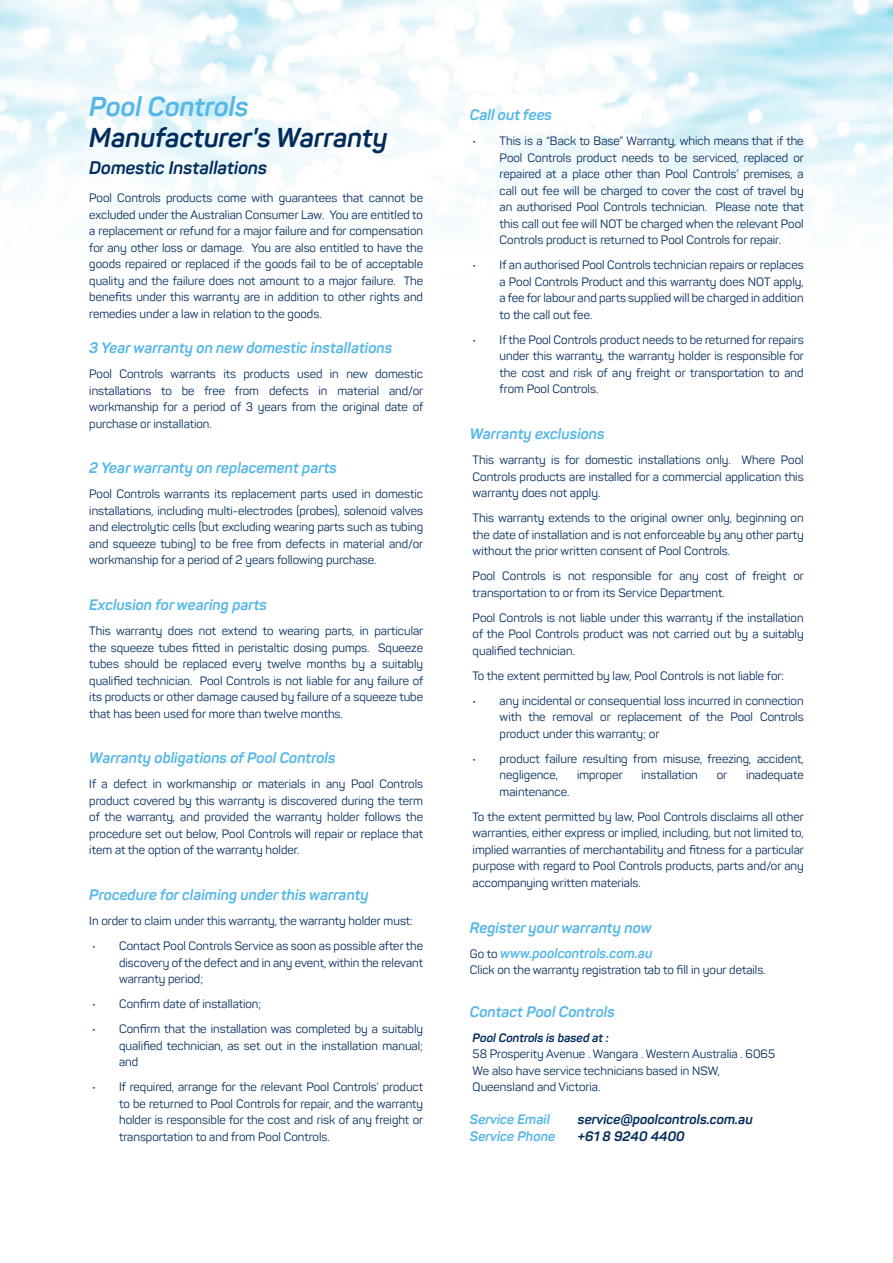
<style>
.page{position:relative;width:893px;height:1263px;background:#fff}
.page>*{position:absolute;margin:0;border:0;box-sizing:border-box;transform-origin:0 0}
.t1{font:italic 700 27px/31.5px "Panton";color:#002b5c}
.t2{font:italic 700 18px "Panton";color:#002b5c}
.t3{font:italic 700 15px "Panton";color:#56b7e7}
.t4{font:italic 700 13.5px "Panton";color:#56b7e7}
.t5{font:italic 700 13.5px "Panton";color:#002b5c}
.t6{font:12px/16.5px "Panton";color:#002b5c;text-align:justify}
.s1{color:#56b7e7}
.s2{font-weight:400;font-style:normal;font-size:12px;color:#002b5c}
.s3{font-weight:700;font-style:italic}
</style>
<div class="page">
<img style="left:0;top:0;width:893px;height:227px">
<p class="t1" style="left:89px;top:90px;width:300px"><span class="s1">Pool Controls<br></span>Manufacturer’s Warranty</p>
<p class="t2" style="left:89px;top:156px;width:179px">Domestic Installations</p>
<p class="t6" style="left:89px;top:190px;width:335px">Pool Controls products come with guarantees that cannot be excluded under the Australian Consumer Law. You are entitled to a replacement or refund for a major failure and for compensation for any other loss or damage. You are also entitled to have the goods repaired or replaced if the goods fail to be of acceptable quality and the failure does not amount to a major failure. The benefits under this warranty are in addition to other rights and remedies under a law in relation to the goods.</p>
<p class="t3" style="left:89px;top:338px;width:304px">3 Year warranty on new domestic installations</p>
<p class="t6" style="left:89px;top:366px;width:336px">Pool Controls warrants its products used in new domestic installations to be free from defects in material and/or workmanship for a period of 3 years from the original date of purchase or installation.</p>
<p class="t3" style="left:89px;top:459px;width:249px">2 Year warranty on replacement parts</p>
<p class="t6" style="left:89px;top:486px;width:336px">Pool Controls warrants its replacement parts used in domestic installations, including multi-electrodes (probes), solenoid valves and electrolytic cells (but excluding wearing parts such as tubing and squeeze tubing) to be free from defects in material and/or workmanship for a period of 2 years following purchase.</p>
<p class="t3" style="left:89px;top:595px;width:179px">Exclusion for wearing parts</p>
<p class="t6" style="left:89px;top:623px;width:336px">This warranty does not extend to wearing parts, in particular the squeeze tubes fitted in peristaltic dosing pumps. Squeeze tubes should be replaced every twelve months by a suitably qualified technician. Pool Controls is not liable for any failure of its products or other damage caused by failure of a squeeze tube that has been used for more than twelve months.</p>
<p class="t3" style="left:89px;top:749px;width:248px">Warranty obligations of Pool Controls</p>
<p class="t6" style="left:89px;top:776px;width:335px">If a defect in workmanship or materials in any Pool Controls product covered by this warranty is discovered during the term of the warranty, and provided the warranty holder follows the procedure set out below, Pool Controls will repair or replace that item at the option of the warranty holder.</p>
<p class="t3" style="left:89px;top:885px;width:281px">Procedure for claiming under this warranty</p>
<p class="t6" style="left:89px;top:913px;width:325px">In order to claim under this warranty, the warranty holder must:</p>
<p class="t6" style="left:119px;top:938px;width:306px;text-indent:-27px">• Contact Pool Controls Service as soon as possible after the discovery of the defect and in any event, within the relevant warranty period;</p>
<p class="t6" style="left:92px;top:996px;width:171px">• Confirm date of installation;</p>
<p class="t6" style="left:119px;top:1021px;width:306px;text-indent:-27px">• Confirm that the installation was completed by a suitably qualified technician, as set out in the installation manual; and</p>
<p class="t6" style="left:119px;top:1079px;width:306px;text-indent:-27px">• If required, arrange for the relevant Pool Controls’ product to be returned to Pool Controls for repair, and the warranty holder is responsible for the cost and risk of any freight or transportation to and from Pool Controls.</p>
<p class="t3" style="left:470px;top:106px;width:84px">Call out fees</p>
<p class="t6" style="left:500px;top:133px;width:306px;text-indent:-27px">• This is a “Back to Base” Warranty, which means that if the Pool Controls product needs to be serviced, replaced or repaired at a place other than Pool Controls’ premises, a call out fee will be charged to cover the cost of travel by an authorised Pool Controls technician. Please note that this call out fee will NOT be charged when the relevant Pool Controls product is returned to Pool Controls for repair.</p>
<p class="t6" style="left:500px;top:257px;width:306px;text-indent:-27px">• If an authorised Pool Controls technician repairs or replaces a Pool Controls Product and this warranty does NOT apply, a fee for labour and parts supplied will be charged in addition to the call out fee.</p>
<p class="t6" style="left:500px;top:331px;width:306px;text-indent:-27px">• If the Pool Controls product needs to be returned for repairs under this warranty, the warranty holder is responsible for the cost and risk of any freight or transportation to and from Pool Controls.</p>
<p class="t3" style="left:470px;top:424px;width:136px">Warranty exclusions</p>
<p class="t6" style="left:473px;top:452px;width:333px">This warranty is for domestic installations only. Where Pool Controls products are installed for a commercial application this warranty does not apply.</p>
<p class="t6" style="left:473px;top:510px;width:333px">This warranty extends to the original owner only, beginning on the date of installation and is not enforceable by any other party without the prior written consent of Pool Controls.</p>
<p class="t6" style="left:473px;top:568px;width:333px">Pool Controls is not responsible for any cost of freight or transportation to or from its Service Department.</p>
<p class="t6" style="left:473px;top:609px;width:333px">Pool Controls is not liable under this warranty if the installation of the Pool Controls product was not carried out by a suitably qualified technician.</p>
<p class="t6" style="left:473px;top:667px;width:313px">To the extent permitted by law, Pool Controls is not liable for:</p>
<p class="t6" style="left:500px;top:692px;width:306px;text-indent:-27px">• any incidental or consequential loss incurred in connection with the removal or replacement of the Pool Controls product under this warranty; or</p>
<p class="t6" style="left:500px;top:750px;width:306px;text-indent:-27px">• product failure resulting from misuse, freezing, accident, negligence,</p>
<p class="t6" style="left:577px;top:767px;width:47px">improper</p>
<p class="t6" style="left:641px;top:767px;width:58px">installation</p>
<p class="t6" style="left:717px;top:767px;width:12px">or</p>
<p class="t6" style="left:746px;top:767px;width:59px">inadequate</p>
<p class="t6" style="left:500px;top:783px;width:71px">maintenance.</p>
<p class="t6" style="left:473px;top:808px;width:333px">To the extent permitted by law, Pool Controls disclaims all other warranties, either express or implied, including, but not limited to, implied warranties of merchantability and fitness for a particular purpose with regard to Pool Controls products, parts and/or any accompanying written materials.</p>
<p class="t3" style="left:470px;top:918px;width:183px">Register your warranty now</p>
<p class="t4" style="left:470px;top:944px;width:184px"><span class="s2">Go to</span> www.poolcontrols.com.au</p>
<p class="t6" style="left:470px;top:961px;width:297px">Click on the warranty registration tab to fill in your details.</p>
<p class="t3" style="left:470px;top:1002px;width:147px">Contact Pool Controls</p>
<p class="t6" style="left:473px;top:1029px;width:304px;text-align:left"><span class="s3">Pool Controls is based at :<br></span>58 Prosperity Avenue . Wangara . Western Australia . 6065<br>We also have service technicians based in NSW, Queensland and Victoria.</p>
<p class="t4" style="left:470px;top:1110px;width:82px">Service Email</p>
<p class="t5" style="left:578px;top:1110px;width:177px">service@poolcontrols.com.au</p>
<p class="t4" style="left:470px;top:1128px;width:87px">Service Phone</p>
<p class="t5" style="left:578px;top:1128px;width:108px">+61 8 9240 4400</p>
</div>
